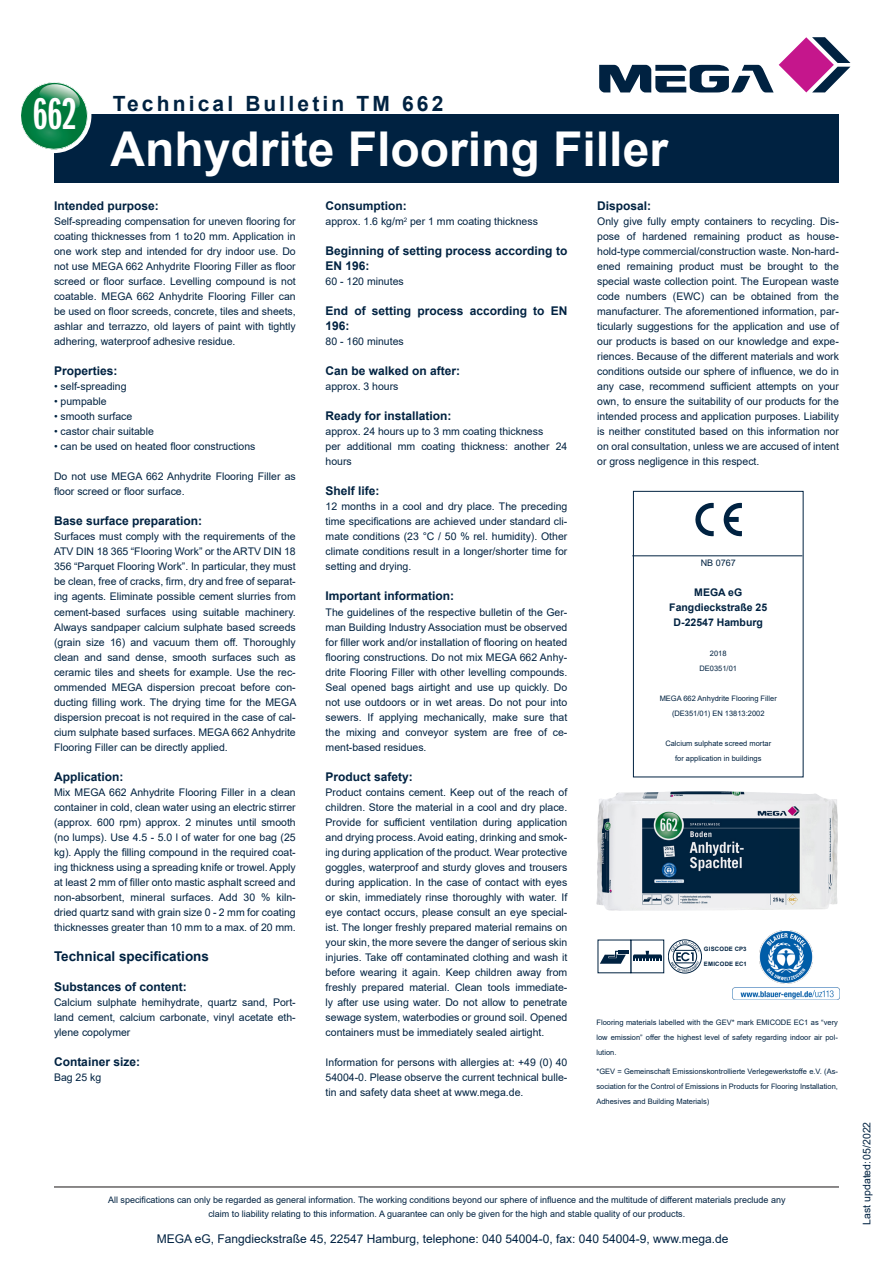
<style>
.page{position:relative;width:893px;height:1263px;background:#fff}
.page>*{position:absolute;margin:0;border:0;box-sizing:border-box;transform-origin:0 0}
.t1{font:700 48px "Arial";color:#fff}
.t2{font:700 21px "Arial";letter-spacing:.15em;color:#002241}
.t3{font:700 13.5px "Arial";color:#002241}
.t4{font:700 12px/15px "Arial";color:#002241}
.t5{font:12px "Arial";color:#002241}
.t6{font:10.5px/15px "Arial";color:#002241;text-align:justify}
.t7{font:700 10.5px "Arial";color:#002241}
.t8{font:9px/13.5px "Arial";color:#002241;text-align:center}
.t9{font:7.5px/15px "Arial";color:#002241;text-align:justify}
.t10{font:700 6px "Arial";letter-spacing:.035em;color:#002241}
.s1{font-family:"ITC Franklin Gothic Std Dm X Cp";font-weight:400;font-size:46.2px;color:#fff}
</style>
<div class="page">
<div style="left:54px;top:115px;width:785px;height:68px;background:#002241"></div>
<div style="left:17px;top:78px;width:74px;height:75px;background:#fff;border-radius:50%"></div>
<svg style="left:21px;top:82px;width:67px;height:68px"></svg>
<svg style="left:599px;top:37px;width:251px;height:56px"></svg>
<hr style="left:54px;top:1186px;width:785px;height:1px;background:#231f20">
<div style="left:633px;top:491px;width:170px;height:286px;border:1px solid #002241"></div>
<svg style="left:695px;top:503px;width:19px;height:34px"></svg>
<svg style="left:723px;top:503px;width:19px;height:34px"></svg>
<hr style="left:632px;top:556px;width:170px;height:1px;background:#002241">
<img style="left:733px;top:930px;width:106px;height:70px">
<svg style="left:668px;top:939px;width:34px;height:34px"></svg>
<svg style="left:600px;top:950px;width:62px;height:14px"></svg>
<img style="left:596px;top:791px;width:242px;height:120px">
<p class="t2" style="left:32px;top:88px;width:413px"><span class="s1">662</span> Technical Bulletin TM 662</p>
<p class="t1" style="left:111px;top:115px;width:559px">Anhydrite Flooring Filler</p>
<p class="t4" style="left:54px;top:199px;width:106px">Intended purpose:</p>
<p class="t6" style="left:54px;top:214px;width:243px">Self-spreading compensation for uneven flooring for coating thicknesses from 1 to20 mm. Application in one work step and intended for dry indoor use. Do not use MEGA 662 Anhydrite Flooring Filler as floor screed or floor surface. Levelling compound is not coatable. MEGA 662 Anhydrite Flooring Filler can be used on floor screeds, concrete, tiles and sheets, ashlar and terrazzo, old layers of paint with tightly adhering, waterproof adhesive residue.</p>
<p class="t4" style="left:54px;top:364px;width:65px">Properties:</p>
<p class="t6" style="left:54px;top:379px;width:74px">• self-spreading</p>
<p class="t6" style="left:54px;top:394px;width:54px">• pumpable</p>
<p class="t6" style="left:54px;top:409px;width:80px">• smooth surface</p>
<p class="t6" style="left:54px;top:424px;width:101px">• castor chair suitable</p>
<p class="t6" style="left:54px;top:439px;width:203px">• can be used on heated floor constructions</p>
<p class="t6" style="left:54px;top:469px;width:243px">Do not use MEGA 662 Anhydrite Flooring Filler as floor screed or floor surface.</p>
<p class="t4" style="left:54px;top:514px;width:150px">Base surface preparation:</p>
<p class="t6" style="left:54px;top:529px;width:244px">Surfaces must comply with the requirements of the ATV DIN 18 365 “Flooring Work” or the ARTV DIN 18<br>356 “Parquet Flooring Work”. In particular, they must be clean, free of cracks, firm, dry and free of separat&shy;ing agents. Eliminate possible cement slurries from cement-based surfaces using suitable machinery.<br>Always sandpaper calcium sulphate based screeds (grain size 16) and vacuum them off. Thoroughly clean and sand dense, smooth surfaces such as ceramic tiles and sheets for example. Use the rec&shy;ommended MEGA dispersion precoat before con&shy;ducting filling work. The drying time for the MEGA dispersion precoat is not required in the case of cal&shy;cium sulphate based surfaces. MEGA 662 Anhydrite Flooring Filler can be directly applied.</p>
<p class="t4" style="left:54px;top:769px;width:71px">Application:</p>
<p class="t6" style="left:54px;top:784px;width:243px">Mix MEGA 662 Anhydrite Flooring Filler in a clean container in cold, clean water using an electric stirrer (approx. 600 rpm) approx. 2 minutes until smooth (no lumps). Use 4.5 - 5.0 l of water for one bag (25 kg). Apply the filling compound in the required coat&shy;ing thickness using a spreading knife or trowel. Apply at least 2 mm of filler onto mastic asphalt screed and non-absorbent, mineral surfaces. Add 30 % kiln&shy;dried quartz sand with grain size 0 - 2 mm for coating thicknesses greater than 10 mm to a max. of 20 mm.</p>
<p class="t3" style="left:54px;top:946px;width:157px">Technical specifications</p>
<p class="t4" style="left:54px;top:979px;width:134px">Substances of content:</p>
<p class="t6" style="left:54px;top:994px;width:243px">Calcium sulphate hemihydrate, quartz sand, Port&shy;land cement, calcium carbonate, vinyl acetate eth&shy;ylene copolymer</p>
<p class="t4" style="left:54px;top:1054px;width:88px">Container size:</p>
<p class="t6" style="left:54px;top:1069px;width:49px">Bag 25 kg</p>
<p class="t4" style="left:326px;top:199px;width:83px">Consumption:</p>
<p class="t6" style="left:326px;top:214px;width:214px">approx. 1.6 kg/m<sup>2</sup> per 1 mm coating thickness</p>
<p class="t4" style="left:326px;top:244px;width:243px">Beginning of setting process according to<br>EN 196:</p>
<p class="t6" style="left:326px;top:274px;width:80px">60 - 120 minutes</p>
<p class="t4" style="left:326px;top:304px;width:243px">End of setting process according to EN<br>196:</p>
<p class="t6" style="left:326px;top:334px;width:80px">80 - 160 minutes</p>
<p class="t4" style="left:326px;top:364px;width:136px">Can be walked on after:</p>
<p class="t6" style="left:326px;top:379px;width:74px">approx. 3 hours</p>
<p class="t4" style="left:326px;top:409px;width:128px">Ready for installation:</p>
<p class="t6" style="left:326px;top:424px;width:219px">approx. 24 hours up to 3 mm coating thickness</p>
<p class="t6" style="left:326px;top:439px;width:243px">per additional mm coating thickness: another 24 hours</p>
<p class="t4" style="left:326px;top:484px;width:56px">Shelf life:</p>
<p class="t6" style="left:326px;top:499px;width:243px">12 months in a cool and dry place. The preceding time specifications are achieved under standard cli&shy;mate conditions (23 °C / 50 % rel. humidity). Other climate conditions result in a longer/shorter time for setting and drying.</p>
<p class="t4" style="left:326px;top:589px;width:130px">Important information:</p>
<p class="t6" style="left:326px;top:604px;width:243px">The guidelines of the respective bulletin of the Ger&shy;man Building Industry Association must be observed for filler work and/or installation of flooring on heated flooring constructions. Do not mix MEGA 662 Anhy&shy;drite Flooring Filler with other levelling compounds.<br>Seal opened bags airtight and use up quickly. Do not use outdoors or in wet areas. Do not pour into sewers. If applying mechanically, make sure that the mixing and conveyor system are free of ce&shy;ment-based residues.</p>
<p class="t4" style="left:326px;top:769px;width:89px">Product safety:</p>
<p class="t6" style="left:326px;top:784px;width:243px">Product contains cement. Keep out of the reach of children. Store the material in a cool and dry place.<br>Provide for sufficient ventilation during application and drying process. Avoid eating, drinking and smok&shy;ing during application of the product. Wear protective goggles, waterproof and sturdy gloves and trousers during application. In the case of contact with eyes or skin, immediately rinse thoroughly with water. If eye contact occurs, please consult an eye special&shy;ist. The longer freshly prepared material remains on your skin, the more severe the danger of serious skin injuries. Take off contaminated clothing and wash it before wearing it again. Keep children away from freshly prepared material. Clean tools immediate&shy;ly after use using water. Do not allow to penetrate sewage system, waterbodies or ground soil. Opened containers must be immediately sealed airtight.</p>
<p class="t6" style="left:326px;top:1054px;width:243px">Information for persons with allergies at: +49 (0) 40<br>54004-0. Please observe the current technical bulle&shy;tin and safety data sheet at www.mega.de.</p>
<p class="t4" style="left:597px;top:199px;width:56px">Disposal:</p>
<p class="t6" style="left:597px;top:214px;width:243px">Only give fully empty containers to recycling. Dis&shy;pose of hardened remaining product as house&shy;hold-type commercial/construction waste. Non-hard&shy;ened remaining product must be brought to the special waste collection point. The European waste code numbers (EWC) can be obtained from the manufacturer. The aforementioned information, par&shy;ticularly suggestions for the application and use of our products is based on our knowledge and expe&shy;riences. Because of the different materials and work conditions outside our sphere of influence, we do in any case, recommend sufficient attempts on your own, to ensure the suitability of our products for the intended process and application purposes. Liability is neither constituted based on this information nor on oral consultation, unless we are accused of intent or gross negligence in this respect.</p>
<p class="t8" style="left:701px;top:555px;width:37px">NB 0767</p>
<p class="t7" style="left:694px;top:584px;width:50px">MEGA eG</p>
<p class="t7" style="left:669px;top:599px;width:100px">Fangdieckstraße 25</p>
<p class="t7" style="left:674px;top:614px;width:91px">D-22547 Hamburg</p>
<p class="t9" style="left:710px;top:645px;width:18px">2018</p>
<p class="t9" style="left:699px;top:660px;width:39px">DE0351/01</p>
<p class="t9" style="left:660px;top:690px;width:119px;text-align:center">MEGA 662 Anhydrite Flooring Filler (DE351/01) EN 13813:2002</p>
<p class="t9" style="left:665px;top:735px;width:107px;text-align:center">Calcium sulphate screed mortar for application in buildings</p>
<p class="t10" style="left:704px;top:945px;width:44px">GISCODE CP3</p>
<p class="t10" style="left:704px;top:960px;width:44px">EMICODE EC1</p>
<p class="t9" style="left:596px;top:1015px;width:243px">Flooring materials labelled with the GEV* mark EMICODE EC1 as “very low emission” offer the highest level of safety regarding indoor air pol&shy;lution.</p>
<p class="t9" style="left:596px;top:1064px;width:243px">*GEV = Gemeinschaft Emissionskontrollierte Verlegewerkstoffe e.V. (As&shy;sociation for the Control of Emissions in Products for Flooring Installation, Adhesives and Building Materials)</p>
<p class="t8" style="left:108px;top:1193px;width:679px">All specifications can only be regarded as general information. The working conditions beyond our sphere of influence and the multitude of different materials preclude any claim to liability relating to this information. A guarantee can only be given for the high and stable quality of our products.</p>
<p class="t5" style="left:157px;top:1231px;width:573px">MEGA eG, Fangdieckstraße 45, 22547 Hamburg, telephone: 040 54004-0, fax: 040 54004-9, www.mega.de</p>
<p class="t6" style="left:859px;top:1224px;width:104px;rotate:-90deg">Last updated:05/2022</p>
</div>
